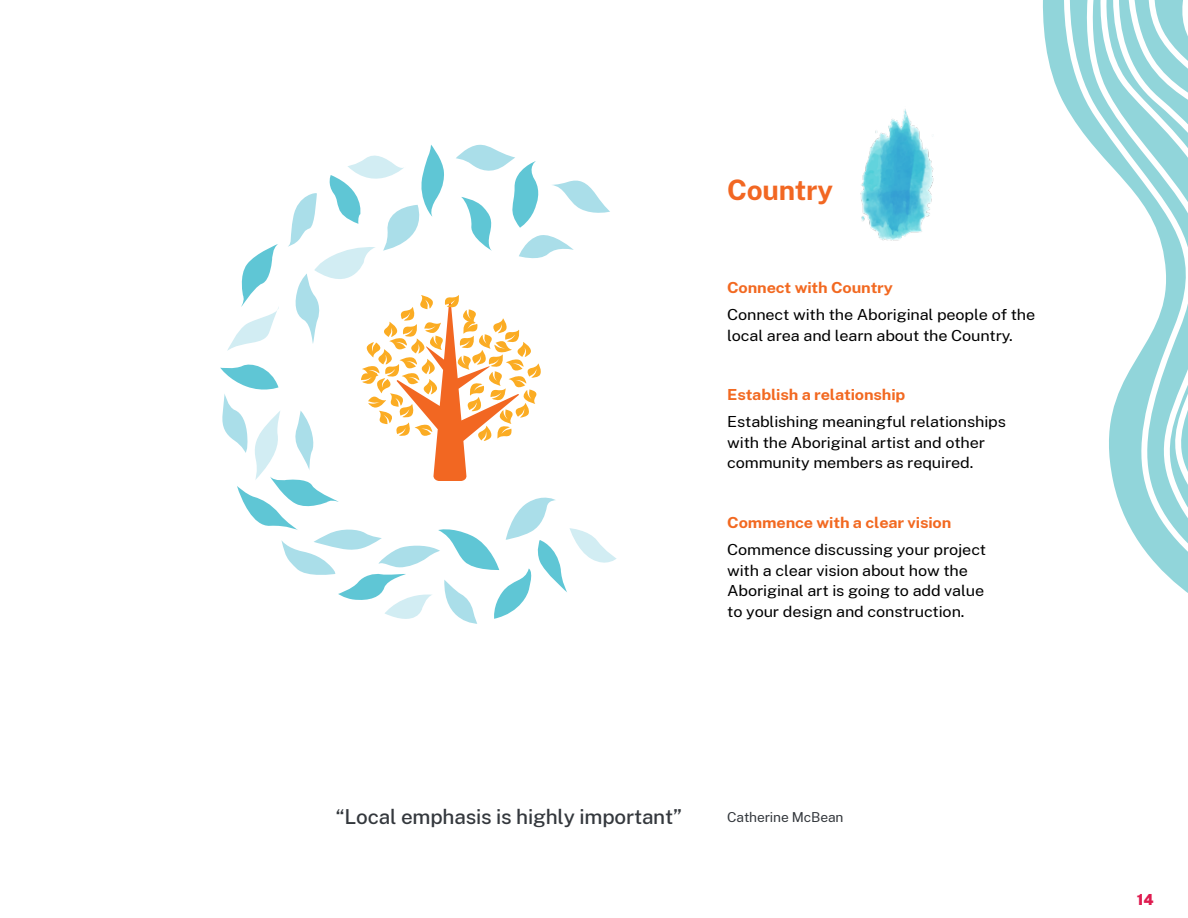
<style>
.page{position:relative;width:1188px;height:918px;background:#fff}
.page>*{position:absolute;margin:0;border:0;box-sizing:border-box;transform-origin:0 0}
.t1{font:700 27.75px "Public Sans NSW";letter-spacing:-.01em;color:#f26722}
.t2{font:500 20.25px "Public Sans NSW";letter-spacing:-.01em;color:#34383d}
.t3{font:15px/20.7px "Public Sans NSW";letter-spacing:-.01em;color:#000;scale:1.08 1}
.t4{font:700 15px "Public Sans NSW";letter-spacing:-.01em;color:#f26921;scale:1.08 1}
.t5{font:900 15px "Public Sans NSW";color:#df1c50}
.t6{font:13.5px "Public Sans NSW";letter-spacing:-.01em;color:#34383d}
</style>
<div class="page">
<svg style="left:1042px;top:0;width:21px;height:101px;fill:#91d5da"></svg>
<svg style="left:1063px;top:0;width:18px;height:130px;fill:#91d5da"></svg>
<svg style="left:1081px;top:0;width:14px;height:148px;fill:#91d5da"></svg>
<svg style="left:1095px;top:0;width:18px;height:480px"></svg>
<svg style="left:1113px;top:0;width:14px;height:521px"></svg>
<svg style="left:1127px;top:0;width:19px;height:552px;fill:#91d5da"></svg>
<svg style="left:1146px;top:0;width:42px;height:593px"></svg>
<svg style="left:220px;top:144px;width:397px;height:480px"></svg>
<img style="left:860px;top:109px;width:74px;height:132px">
<p class="t1" style="left:727px;top:169px;width:107px">Country</p>
<p class="t4" style="left:727px;top:276px;width:155px">Connect with Country</p>
<p class="t3" style="left:727px;top:303px;width:287px">Connect with the Aboriginal people of the local area and learn about the Country.</p>
<p class="t4" style="left:727px;top:384px;width:166px">Establish a relationship</p>
<p class="t3" style="left:727px;top:410px;width:260px">Establishing meaningful relationships with the Aboriginal artist and other community members as required.</p>
<p class="t4" style="left:727px;top:511px;width:209px">Commence with a clear vision</p>
<p class="t3" style="left:727px;top:538px;width:241px">Commence discussing your project with a clear vision about how the Aboriginal art is going to add value to your design and construction.</p>
<p class="t2" style="left:336px;top:801px;width:348px">“Local emphasis is highly important”</p>
<p class="t6" style="left:727px;top:807px;width:118px">Catherine McBean</p>
<p class="t5" style="left:1137px;top:888px;width:18px">14</p>
</div>
